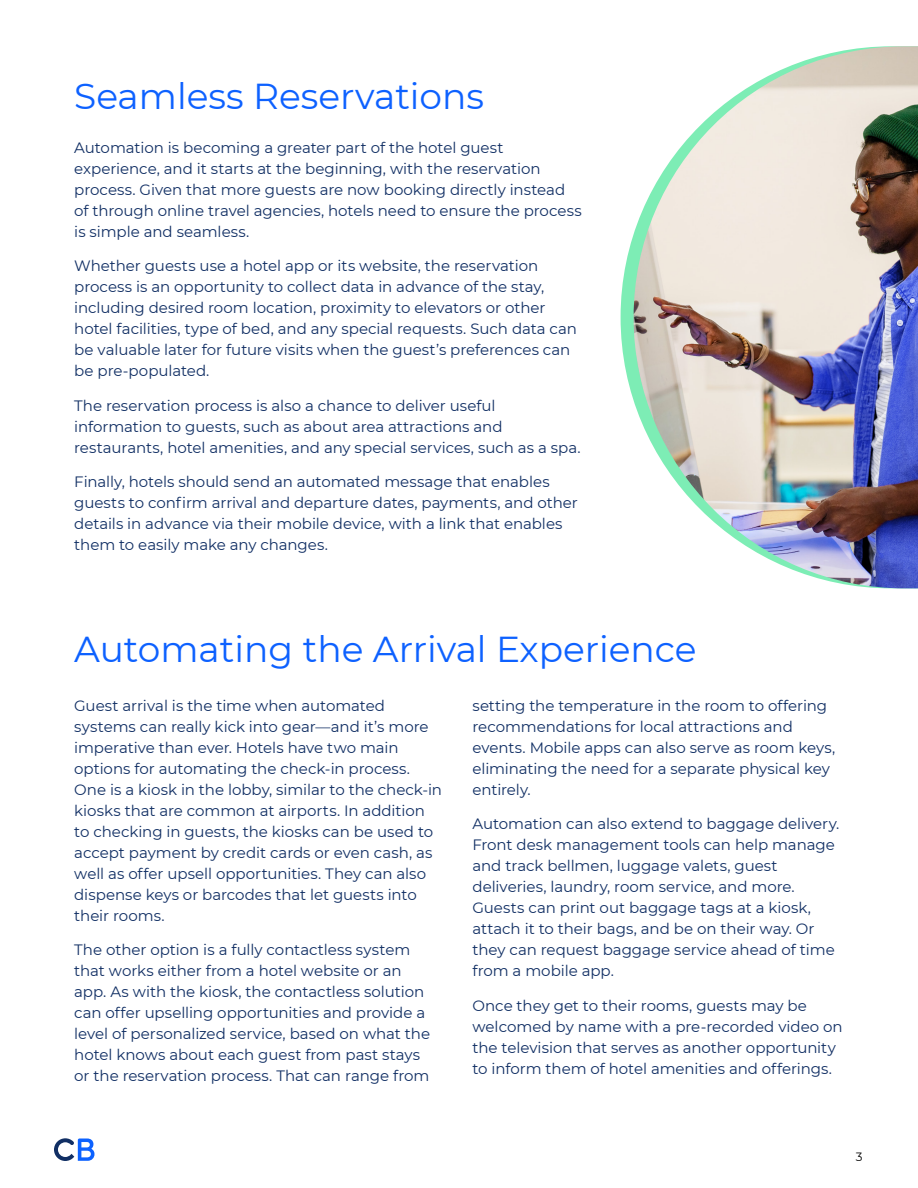
<style>
.page{position:relative;width:918px;height:1188px;background:#fff}
.page>*{position:absolute;margin:0;border:0;box-sizing:border-box;transform-origin:0 0}
.t1{font:36px "Montserrat";color:#0d61ff}
.t2{font:15px/21px "Montserrat";letter-spacing:-.005em;color:#112f64}
.t3{font:12px "Montserrat";color:#000}
</style>
<div class="page">
<svg style="left:54px;top:1138px;width:40px;height:23px"></svg>
<svg style="left:621px;top:233px;width:13px;height:169px;fill:#7dedb5"></svg>
<img style="left:634px;top:46px;width:284px;height:542px">
<p class="t1" style="left:74px;top:72px;width:411px">Seamless Reservations</p>
<p class="t2" style="left:74px;top:136px;width:509px">Automation is becoming a greater part of the hotel guest experience, and it starts at the beginning, with the reservation process. Given that more guests are now booking directly instead of through online travel agencies, hotels need to ensure the process is simple and seamless.</p>
<p class="t2" style="left:74px;top:255px;width:504px">Whether guests use a hotel app or its website, the reservation process is an opportunity to collect data in advance of the stay, including desired room location, proximity to elevators or other hotel facilities, type of bed, and any special requests. Such data can be valuable later for future visits when the guest’s preferences can be pre-populated.</p>
<p class="t2" style="left:74px;top:394px;width:508px">The reservation process is also a chance to deliver useful information to guests, such as about area attractions and restaurants, hotel amenities, and any special services, such as a spa.</p>
<p class="t2" style="left:74px;top:471px;width:505px">Finally, hotels should send an automated message that enables guests to confirm arrival and departure dates, payments, and other details in advance via their mobile device, with a link that enables them to easily make any changes.</p>
<p class="t1" style="left:74px;top:625px;width:624px">Automating the Arrival Experience</p>
<p class="t2" style="left:74px;top:694px;width:369px">Guest arrival is the time when automated systems can really kick into gear—and it’s more imperative than ever. Hotels have two main options for automating the check-in process.<br>One is a kiosk in the lobby, similar to the check-in kiosks that are common at airports. In addition to checking in guests, the kiosks can be used to accept payment by credit cards or even cash, as well as offer upsell opportunities. They can also dispense keys or barcodes that let guests into their rooms.</p>
<p class="t2" style="left:74px;top:939px;width:357px">The other option is a fully contactless system that works either from a hotel website or an app. As with the kiosk, the contactless solution can offer upselling opportunities and provide a level of personalized service, based on what the hotel knows about each guest from past stays or the reservation process. That can range from</p>
<p class="t2" style="left:472px;top:694px;width:364px">setting the temperature in the room to offering recommendations for local attractions and events. Mobile apps can also serve as room keys, eliminating the need for a separate physical key entirely.</p>
<p class="t2" style="left:472px;top:813px;width:368px">Automation can also extend to baggage delivery.<br>Front desk management tools can help manage and track bellmen, luggage valets, guest deliveries, laundry, room service, and more.<br>Guests can print out baggage tags at a kiosk, attach it to their bags, and be on their way. Or they can request baggage service ahead of time from a mobile app.</p>
<p class="t2" style="left:472px;top:994px;width:372px">Once they get to their rooms, guests may be welcomed by name with a pre-recorded video on the television that serves as another opportunity to inform them of hotel amenities and offerings.</p>
<p class="t3" style="left:856px;top:1148px;width:8px">3</p>
</div>
